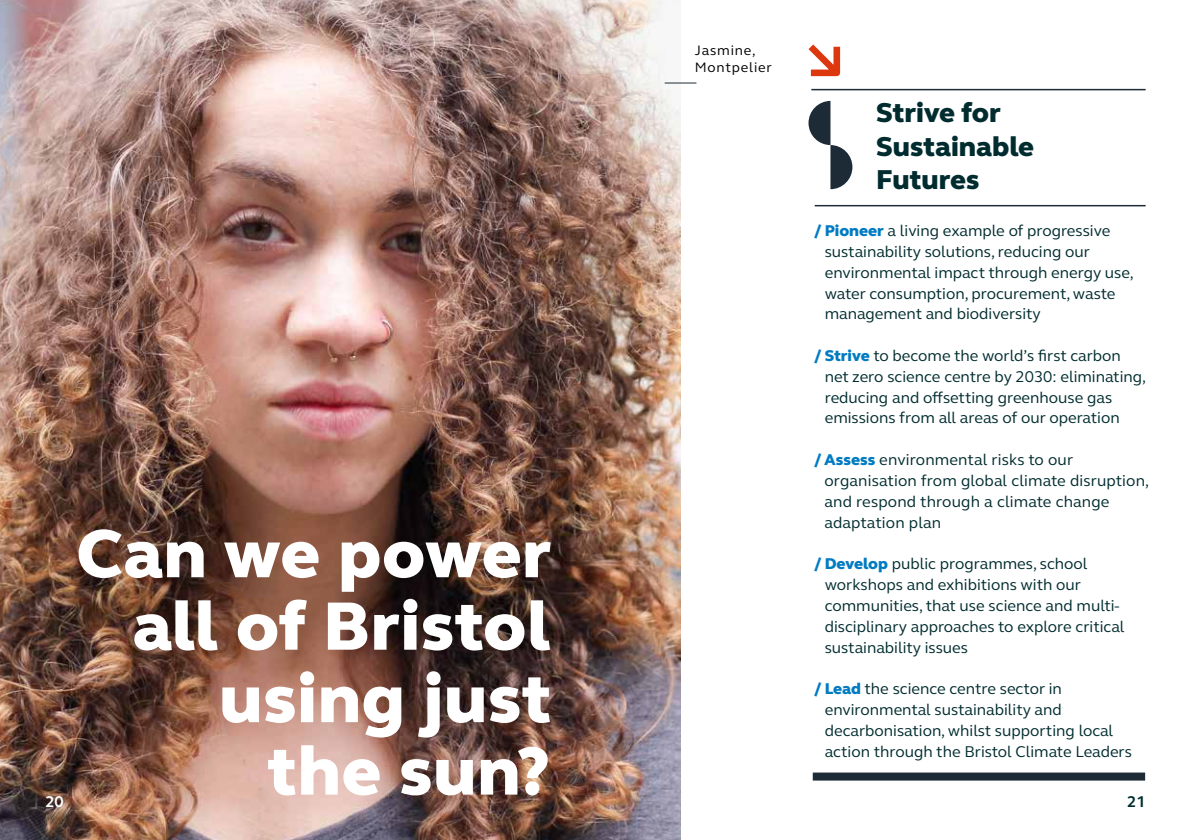
<style>
.page{position:relative;width:1191px;height:840px;background:#fff}
.page>*{position:absolute;margin:0;border:0;box-sizing:border-box;transform-origin:0 0}
.t1{font:800 70px/72.4px "FS Elliot Pro";letter-spacing:.01em;color:#fff;text-align:right}
.t2{font:800 28px/33.6px "FS Elliot Pro";color:#002c2f}
.t3{font:16px/20.8px "FS Elliot Pro";color:#002c2f}
.t4{font:700 16px "FS Elliot Pro";color:#fff}
.t5{font:700 16px "FS Elliot Pro";color:#002c2f}
.t6{font:14px/16.8px "FS Elliot Pro";letter-spacing:.06em;color:#000}
.s1{font-weight:800;color:#007bc2}
</style>
<div class="page">
<img style="left:0;top:0;width:680px;height:839px">
<hr style="left:664px;top:83px;width:32px;height:1px;background:#1d2b36">
<svg style="left:808px;top:101px;width:44px;height:88px"></svg>
<div style="left:812px;top:772px;width:333px;height:8px;background:#1d2b36"></div>
<svg style="left:808px;top:44px;width:33px;height:33px"></svg>
<hr style="left:811px;top:89px;width:334px;height:1px;background:#1d2b36">
<hr style="left:814px;top:205px;width:331px;height:1px;background:#1d2b36">
<p class="t4" style="left:45px;top:790px;width:20px">20</p>
<h1 class="t1" style="left:77px;top:516px;width:476px">Can we power all of Bristol using just</h1>
<h1 class="t1" style="left:267px;top:733px;width:285px">the sun?</h1>
<p class="t6" style="left:694px;top:41px;width:79px">Jasmine,<br>Montpelier</p>
<h2 class="t2" style="left:876px;top:95px;width:159px">Strive for<br>Sustainable<br>Futures</h2>
<p class="t3" style="left:824px;top:220px;width:310px;text-indent:-10px"><span class="s1">/ Pioneer</span> a living example of progressive sustainability solutions, reducing our environmental impact through energy use, water consumption, procurement, waste management and biodiversity</p>
<p class="t3" style="left:824px;top:344px;width:323px;text-indent:-10px"><span class="s1">/ Strive</span> to become the world’s first carbon net zero science centre by 2030: eliminating, reducing and offsetting greenhouse gas emissions from all areas of our operation</p>
<p class="t3" style="left:824px;top:448px;width:326px;text-indent:-10px"><span class="s1">/ Assess</span> environmental risks to our organisation from global climate disruption, and respond through a climate change adaptation plan</p>
<p class="t3" style="left:824px;top:552px;width:301px;text-indent:-10px"><span class="s1">/ Develop</span> public programmes, school workshops and exhibitions with our communities, that use science and multi&shy;disciplinary approaches to explore critical sustainability issues</p>
<p class="t3" style="left:824px;top:677px;width:309px;text-indent:-10px"><span class="s1">/ Lead</span> the science centre sector in environmental sustainability and decarbonisation, whilst supporting local action through the Bristol Climate Leaders</p>
<p class="t5" style="left:1127px;top:790px;width:20px">21</p>
</div>
